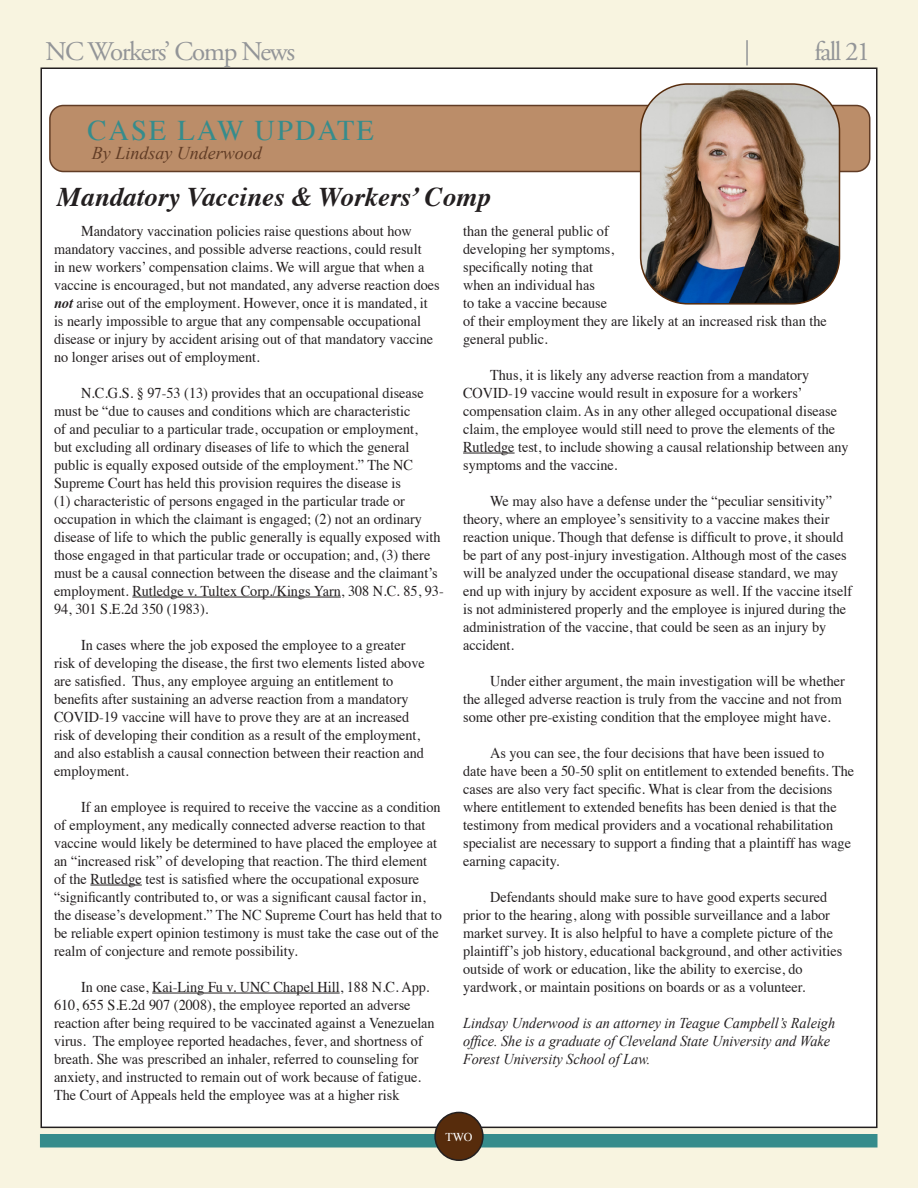
<style>
.page{position:relative;width:918px;height:1188px;background:#f8f4e0}
.page>*{position:absolute;margin:0;border:0;box-sizing:border-box;transform-origin:0 0}
.t1{font:28.5px "Times";letter-spacing:.07em;color:#368c8c}
.t2{font:italic 700 27px "Times";color:#231f20}
.t3{font:27px "Adobe Garamond Pro";letter-spacing:-.055em;color:#939598}
.t4{font:italic 18px "Times New Roman";color:#613c25}
.t5{font:15px/18px "Times";color:#231f20;scale:.95 1}
.t6{font:italic 15px/18px "Times New Roman";color:#231f20;scale:.95 1}
.t7{font:12px "Times";color:#fff}
.s1{font-weight:700;font-style:italic}
</style>
<div class="page">
<div style="left:41px;top:68px;width:836px;height:1059px;background:#fff"></div>
<div style="left:50px;top:106px;width:820px;height:66px;background:#bb8d69;border-radius:14px"></div>
<div style="left:49px;top:105px;width:821px;height:67px;border:2px solid #613c25;border-radius:14px"></div>
<div style="left:40px;top:1134px;width:837px;height:14px;background:#368c8c"></div>
<div style="left:435px;top:1112px;width:48px;height:48px;background:#572c0c;border-radius:50%"></div>
<div style="left:434px;top:1112px;width:50px;height:49px;border:2px solid #231f20;border-radius:50%"></div>
<hr style="left:746px;top:40px;width:2px;height:25px;background:#939598">
<img style="left:641px;top:86px;width:198px;height:216px">
<div style="left:640px;top:83px;width:200px;height:222px;border:2px solid #572c0c;border-radius:47px"></div>
<hr style="left:132px;top:597px;width:209px;height:1px;background:#231f20">
<hr style="left:90px;top:885px;width:52px;height:1px;background:#231f20">
<hr style="left:152px;top:993px;width:188px;height:1px;background:#231f20">
<hr style="left:463px;top:453px;width:52px;height:1px;background:#231f20">
<p class="t3" style="left:45px;top:35px;width:251px">NC Workers’ Comp News</p>
<p class="t3" style="left:814px;top:35px;width:58px">fall 21</p>
<p class="t1" style="left:87px;top:103px;width:288px">CASE LAW UPDATE</p>
<p class="t4" style="left:92px;top:141px;width:171px">By Lindsay Underwood</p>
<p class="t2" style="left:57px;top:172px;width:435px">Mandatory Vaccines &amp; Workers’ Comp</p>
<p class="t5" style="left:54px;top:221px;width:408px;text-indent:27px">Mandatory vaccination policies raise questions about how mandatory vaccines, and possible adverse reactions, could result<br>in new workers’ compensation claims. We will argue that when a vaccine is encouraged, but not mandated, any adverse reaction does <span class="s1">not</span> arise out of the employment. However, once it is mandated, it is nearly impossible to argue that any compensable occupational disease or injury by accident arising out of that mandatory vaccine no longer arises out of employment.</p>
<p class="t5" style="left:54px;top:383px;width:412px;text-indent:27px">N.C.G.S. § 97-53 (13) provides that an occupational disease must be “due to causes and conditions which are characteristic<br>of and peculiar to a particular trade, occupation or employment,<br>but excluding all ordinary diseases of life to which the general public is equally exposed outside of the employment.” The NC Supreme Court has held this provision requires the disease is<br>(1) characteristic of persons engaged in the particular trade or occupation in which the claimant is engaged; (2) not an ordinary disease of life to which the public generally is equally exposed with those engaged in that particular trade or occupation; and, (3) there must be a causal connection between the disease and the claimant’s employment. Rutledge v. Tultex Corp./Kings Yarn, 308 N.C. 85, 93- 94, 301 S.E.2d 350 (1983).</p>
<p class="t5" style="left:54px;top:635px;width:392px;text-indent:27px">In cases where the job exposed the employee to a greater risk of developing the disease, the first two elements listed above are satisfied. Thus, any employee arguing an entitlement to benefits after sustaining an adverse reaction from a mandatory COVID-19 vaccine will have to prove they are at an increased risk of developing their condition as a result of the employment, and also establish a causal connection between their reaction and employment.</p>
<p class="t5" style="left:54px;top:797px;width:410px;text-indent:27px">If an employee is required to receive the vaccine as a condition of employment, any medically connected adverse reaction to that vaccine would likely be determined to have placed the employee at an “increased risk” of developing that reaction. The third element of the Rutledge test is satisfied where the occupational exposure “significantly contributed to, or was a significant causal factor in, the disease’s development.” The NC Supreme Court has held that to be reliable expert opinion testimony is must take the case out of the realm of conjecture and remote possibility.</p>
<p class="t5" style="left:54px;top:977px;width:402px;text-indent:27px">In one case, Kai-Ling Fu v. UNC Chapel Hill, 188 N.C. App.<br>610, 655 S.E.2d 907 (2008), the employee reported an adverse reaction after being required to be vaccinated against a Venezuelan virus. The employee reported headaches, fever, and shortness of breath. She was prescribed an inhaler, referred to counseling for anxiety, and instructed to remain out of work because of fatigue.<br>The Court of Appeals held the employee was at a higher risk</p>
<p class="t5" style="left:463px;top:221px;width:384px">than the general public of<br>developing her symptoms,<br>specifically noting that<br>when an individual has<br>to take a vaccine because<br>of their employment they are likely at an increased risk than the general public.</p>
<p class="t5" style="left:463px;top:365px;width:407px;text-indent:27px">Thus, it is likely any adverse reaction from a mandatory COVID-19 vaccine would result in exposure for a workers’ compensation claim. As in any other alleged occupational disease claim, the employee would still need to prove the elements of the Rutledge test, to include showing a causal relationship between any symptoms and the vaccine.</p>
<p class="t5" style="left:463px;top:491px;width:411px;text-indent:27px">We may also have a defense under the “peculiar sensitivity” theory, where an employee’s sensitivity to a vaccine makes their reaction unique. Though that defense is difficult to prove, it should be part of any post-injury investigation. Although most of the cases will be analyzed under the occupational disease standard, we may end up with injury by accident exposure as well. If the vaccine itself is not administered properly and the employee is injured during the administration of the vaccine, that could be seen as an injury by accident.</p>
<p class="t5" style="left:463px;top:671px;width:403px;text-indent:27px">Under either argument, the main investigation will be whether the alleged adverse reaction is truly from the vaccine and not from some other pre-existing condition that the employee might have.</p>
<p class="t5" style="left:490px;top:743px;width:353px">As you can see, the four decisions that have been issued to</p>
<p class="t5" style="left:463px;top:761px;width:413px">date have been a 50-50 split on entitlement to extended benefits. The cases are also very fact specific. What is clear from the decisions where entitlement to extended benefits has been denied is that the testimony from medical providers and a vocational rehabilitation specialist are necessary to support a finding that a plaintiff has wage earning capacity.</p>
<p class="t5" style="left:463px;top:887px;width:401px;text-indent:27px">Defendants should make sure to have good experts secured prior to the hearing, along with possible surveillance and a labor market survey. It is also helpful to have a complete picture of the plaintiff’s job history, educational background, and other activities outside of work or education, like the ability to exercise, do yardwork, or maintain positions on boards or as a volunteer.</p>
<p class="t6" style="left:463px;top:1014px;width:393px">Lindsay Underwood is an attorney in Teague Campbell’s Raleigh office. She is a graduate of Cleveland State University and Wake<br>Forest University School of Law.</p>
<p class="t7" style="left:445px;top:1126px;width:29px">TWO</p>
</div>
